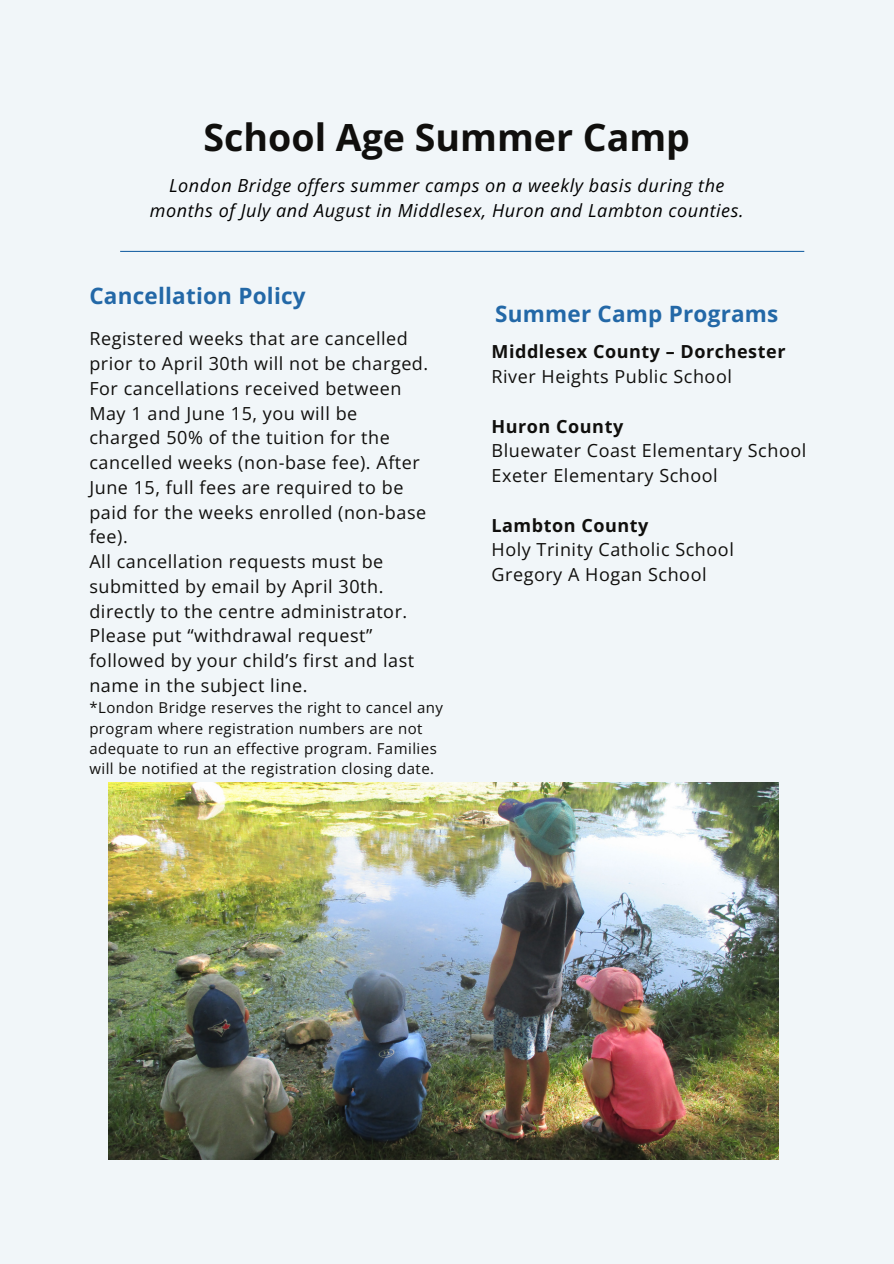
<style>
.page{position:relative;width:894px;height:1264px;background:#fff}
.page>*{position:absolute;margin:0;border:0;box-sizing:border-box;transform-origin:0 0}
.t1{font:700 37.5px "Open Sans";color:#100f0d}
.t2{font:700 22.5px "Open Sans";letter-spacing:.01em;color:#2368a7}
.t3{font:18px/24.8px "Open Sans";letter-spacing:.03em;color:#100f0d}
.t4{font:italic 18px/24.8px "Open Sans";letter-spacing:.03em;color:#000;text-align:center}
.t5{font:700 18px "Open Sans";letter-spacing:.03em;color:#100f0d}
.t6{font:15px/20.2px "Open Sans";letter-spacing:.03em;color:#100f0d}
</style>
<div class="page">
<div style="left:0;top:0;width:893px;height:1263px;background:#f1f6f9"></div>
<hr style="left:120px;top:251px;width:684px;height:1px;background:#2368a7">
<img style="left:109px;top:782px;width:669px;height:377px">
<h1 class="t1" style="left:203px;top:111px;width:488px">School Age Summer Camp</h1>
<p class="t4" style="left:150px;top:172px;width:595px">London Bridge offers summer camps on a weekly basis during the months of July and August in Middlesex, Huron and Lambton counties.</p>
<p class="t2" style="left:89px;top:280px;width:218px">Cancellation Policy</p>
<p class="t3" style="left:89px;top:326px;width:340px">Registered weeks that are cancelled prior to April 30th will not be charged.<br>For cancellations received between<br>May 1 and June 15, you will be charged 50% of the tuition for the cancelled weeks (non-base fee). After<br>June 15, full fees are required to be paid for the weeks enrolled (non-base fee).<br>All cancellation requests must be submitted by email by April 30th. directly to the centre administrator.<br>Please put “withdrawal request” followed by your child’s first and last name in the subject line.</p>
<p class="t6" style="left:89px;top:697px;width:355px">*London Bridge reserves the right to cancel any program where registration numbers are not adequate to run an effective program. Families will be notified at the registration closing date.</p>
<p class="t2" style="left:495px;top:298px;width:284px">Summer Camp Programs</p>
<p class="t5" style="left:491px;top:339px;width:295px">Middlesex County – Dorchester</p>
<p class="t3" style="left:491px;top:363px;width:242px">River Heights Public School</p>
<p class="t5" style="left:491px;top:413px;width:133px">Huron County</p>
<p class="t3" style="left:491px;top:438px;width:316px">Bluewater Coast Elementary School<br>Exeter Elementary School</p>
<p class="t5" style="left:491px;top:512px;width:158px">Lambton County</p>
<p class="t3" style="left:491px;top:537px;width:244px">Holy Trinity Catholic School<br>Gregory A Hogan School</p>
</div>
